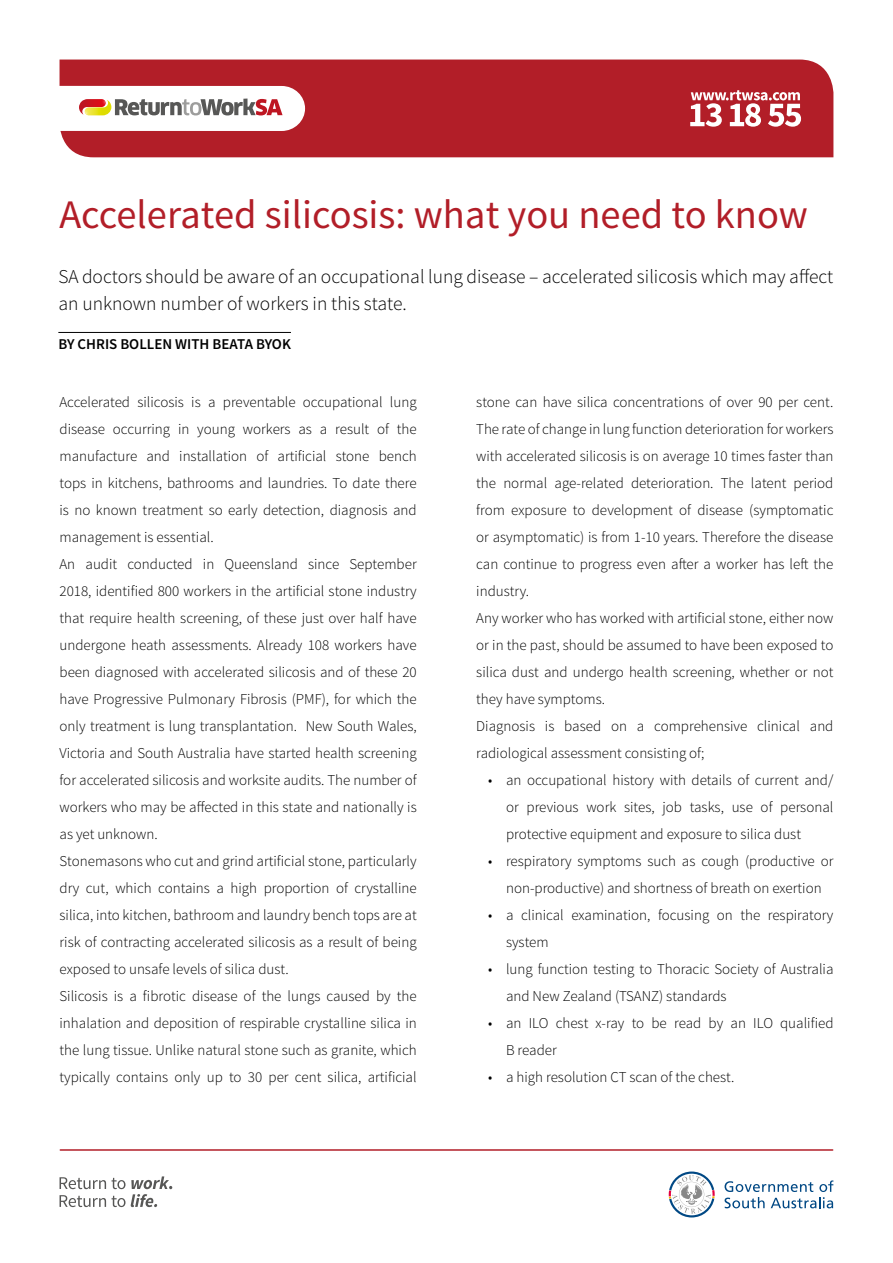
<style>
.page{position:relative;width:893px;height:1263px;background:#fff}
.page>*{position:absolute;margin:0;border:0;box-sizing:border-box;transform-origin:0 0}
.t1{font:40.5px "Source Sans Pro";color:#b21e28}
.t2{font:300 19.5px/27px "Source Sans Pro";color:#000}
.t3{font:300 15px/27px "Source Sans Pro";color:#000}
.t4{font:600 15px "Source Sans Pro";color:#000}
</style>
<div class="page">
<div style="left:60px;top:60px;width:773px;height:97px;background:#b21e28"></div>
<svg style="left:60px;top:1176px;width:112px;height:31px"></svg>
<hr style="left:60px;top:1149px;width:773px;height:2px;background:#b21e28">
<svg style="left:690px;top:90px;width:111px;height:37px"></svg>
<svg style="left:725px;top:1180px;width:108px;height:28px"></svg>
<svg style="left:669px;top:1171px;width:46px;height:46px"></svg>
<svg style="left:60px;top:86px;width:245px;height:45px"></svg>
<hr style="left:58px;top:332px;width:233px;height:1px;background:#000">
<h1 class="t1" style="left:60px;top:189px;width:750px">Accelerated silicosis: what you need to know</h1>
<h2 class="t2" style="left:58px;top:263px;width:776px">SA doctors should be aware of an occupational lung disease – accelerated silicosis which may affect an unknown number of workers in this state.</h2>
<p class="t4" style="left:58px;top:335px;width:234px">BY CHRIS BOLLEN WITH BEATA BYOK</p>
<p class="t3" style="left:60px;top:388px;width:359px">Accelerated silicosis is a preventable occupational lung disease occurring in young workers as a result of the manufacture and installation of artificial stone bench tops in kitchens, bathrooms and laundries. To date there is no known treatment so early detection, diagnosis and management is essential.<br>An audit conducted in Queensland since September 2018, identified 800 workers in the artificial stone industry that require health screening, of these just over half have undergone heath assessments. Already 108 workers have been diagnosed with accelerated silicosis and of these 20 have Progressive Pulmonary Fibrosis (PMF), for which the only treatment is lung transplantation. New South Wales, Victoria and South Australia have started health screening for accelerated silicosis and worksite audits. The number of workers who may be affected in this state and nationally is as yet unknown.<br>Stonemasons who cut and grind artificial stone, particularly dry cut, which contains a high proportion of crystalline silica, into kitchen, bathroom and laundry bench tops are at risk of contracting accelerated silicosis as a result of being exposed to unsafe levels of silica dust.<br>Silicosis is a fibrotic disease of the lungs caused by the inhalation and deposition of respirable crystalline silica in the lung tissue. Unlike natural stone such as granite, which typically contains only up to 30 per cent silica, artificial</p>
<p class="t3" style="left:476px;top:388px;width:359px">stone can have silica concentrations of over 90 per cent.<br>The rate of change in lung function deterioration for workers with accelerated silicosis is on average 10 times faster than the normal age-related deterioration. The latent period from exposure to development of disease (symptomatic or asymptomatic) is from 1-10 years. Therefore the disease can continue to progress even after a worker has left the industry.<br>Any worker who has worked with artificial stone, either now or in the past, should be assumed to have been exposed to silica dust and undergo health screening, whether or not they have symptoms.<br>Diagnosis is based on a comprehensive clinical and radiological assessment consisting of;</p>
<p class="t3" style="left:506px;top:766px;width:329px;text-align:justify;text-indent:-18px">• an occupational history with details of current and/ or previous work sites, job tasks, use of personal protective equipment and exposure to silica dust</p>
<p class="t3" style="left:488px;top:847px;width:347px;text-align:center">• respiratory symptoms such as cough (productive or non-productive) and shortness of breath on exertion</p>
<p class="t3" style="left:506px;top:901px;width:329px;text-indent:-18px">• a clinical examination, focusing on the respiratory system</p>
<p class="t3" style="left:506px;top:955px;width:329px;text-indent:-18px">• lung function testing to Thoracic Society of Australia and New Zealand (TSANZ) standards</p>
<p class="t3" style="left:506px;top:1009px;width:329px;text-indent:-18px">• an ILO chest x-ray to be read by an ILO qualified<br>B reader</p>
<p class="t3" style="left:488px;top:1063px;width:248px">• a high resolution CT scan of the chest.</p>
</div>
